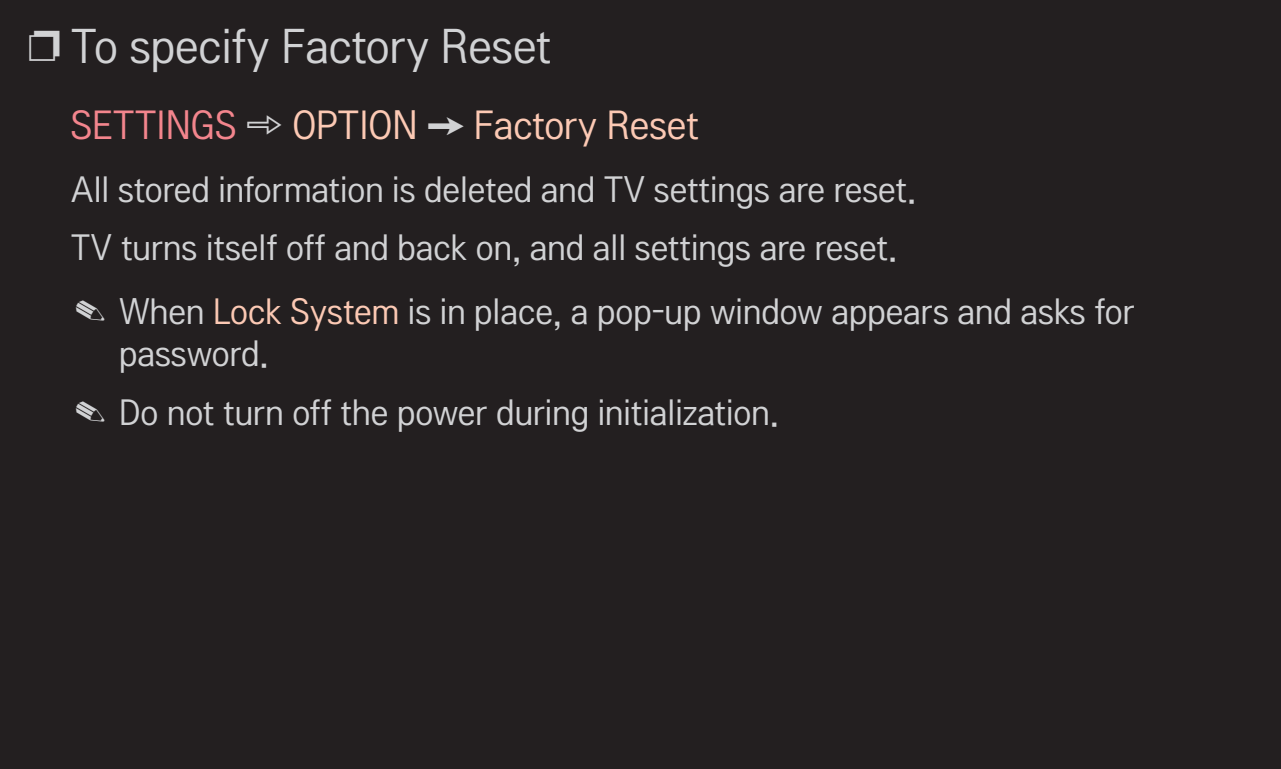
<style>
.page{position:relative;width:1281px;height:769px;background:#fff}
.page>*{position:absolute;margin:0;border:0;box-sizing:border-box;transform-origin:0 0}
.t1{font:300 48px "LG Display";color:#d1d2d4}
.t2{font:300 40px "LG Display";color:#fcc9b4}
.t3{font:300 36px/57.4px "LG Display";color:#d1d2d4}
.s1{font-size:42px}
.s2{color:#f3858d}
.s3{color:#d1d2d4}
.s4{color:#fcc9b4}
</style>
<div class="page">
<div style="left:0;top:0;width:1280px;height:768px;background:#231f20"></div>
<h1 class="t1" style="left:28px;top:9px;width:524px"><span class="s1">❐</span> To specify Factory Reset</h1>
<p class="t2" style="left:71px;top:95px;width:629px"><span class="s2">SETTINGS</span> <span class="s3">➾</span> OPTION <span class="s3">➙</span> Factory Reset</p>
<p class="t3" style="left:71px;top:158px;width:846px">All stored information is deleted and TV settings are reset.<br>TV turns itself off and back on, and all settings are reset.</p>
<p class="t3" style="left:119px;top:287px;width:1017px;line-height:42px;text-indent:-45px">✎ When <span class="s4">Lock System</span> is in place, a pop-up window appears and asks for password.</p>
<p class="t3" style="left:74px;top:381px;width:706px">✎ Do not turn off the power during initialization.</p>
</div>
